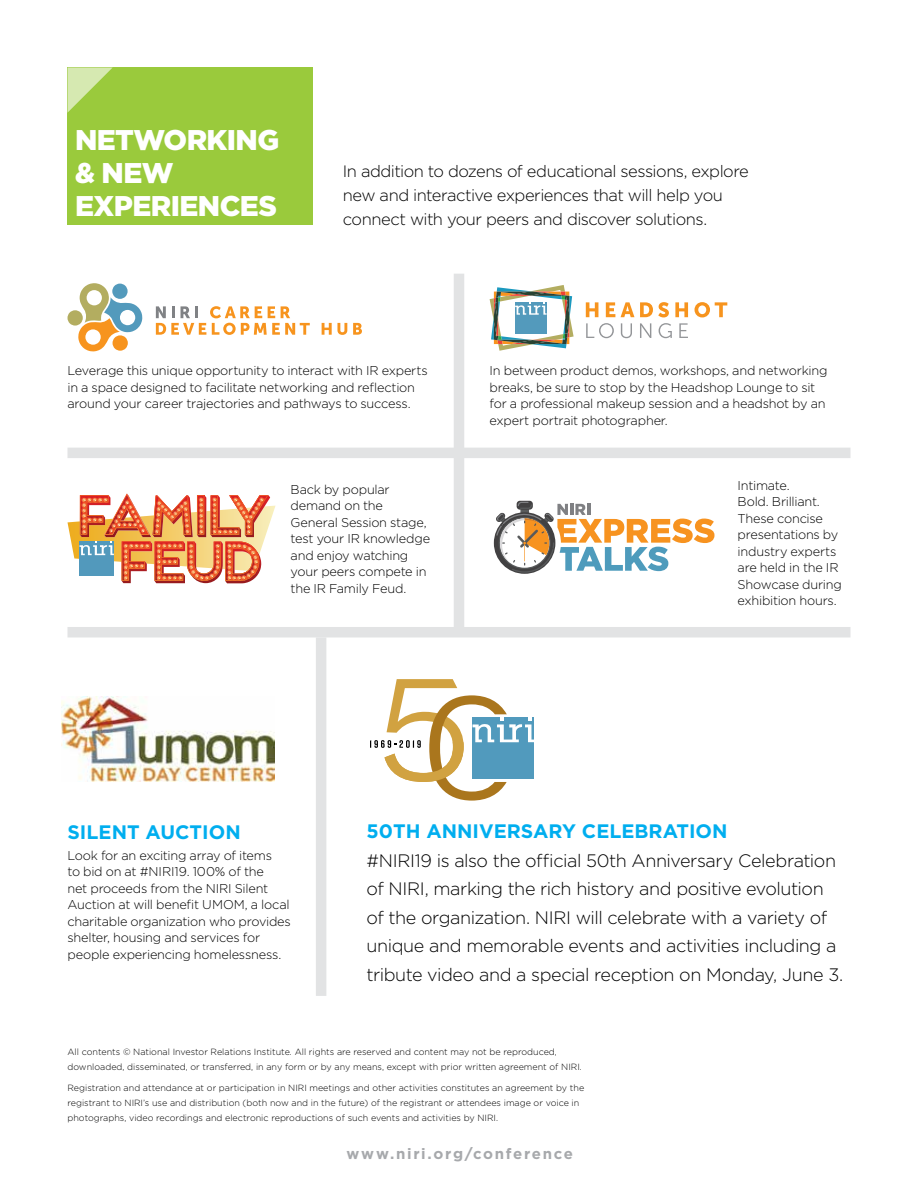
<style>
.page{position:relative;width:918px;height:1188px;background:#fff}
.page>*{position:absolute;margin:0;border:0;box-sizing:border-box;transform-origin:0 0}
.t1{font:900 28.5px/33px "Gotham";letter-spacing:-.02em;color:#fff}
.t2{font:700 19.5px "Gotham";color:#00aeef}
.t3{font:300 18px/28.5px "Gotham";letter-spacing:-.025em;color:#000}
.t4{font:300 16.5px/24px "Gotham";letter-spacing:-.03em;color:#000}
.t5{font:700 15px "Gotham";letter-spacing:.11em;color:#a7a9ac}
.t6{font:300 12.75px/16.5px "Gotham";letter-spacing:-.015em;color:#000}
.t7{font:300 9px/15px "Gotham";color:#000}
</style>
<div class="page">
<svg style="left:586px;top:302px;width:12px;height:15px"></svg>
<svg style="left:606px;top:302px;width:9px;height:15px"></svg>
<svg style="left:621px;top:302px;width:13px;height:15px"></svg>
<svg style="left:640px;top:302px;width:29px;height:15px"></svg>
<svg style="left:675px;top:302px;width:13px;height:15px"></svg>
<svg style="left:695px;top:302px;width:32px;height:15px"></svg>
<svg style="left:586px;top:323px;width:28px;height:15px"></svg>
<svg style="left:621px;top:323px;width:11px;height:15px"></svg>
<svg style="left:640px;top:323px;width:11px;height:15px"></svg>
<svg style="left:659px;top:323px;width:13px;height:15px"></svg>
<svg style="left:679px;top:323px;width:9px;height:15px"></svg>
<svg style="left:490px;top:285px;width:84px;height:66px"></svg>
<svg style="left:156px;top:306px;width:154px;height:29px"></svg>
<svg style="left:322px;top:323px;width:25px;height:12px"></svg>
<svg style="left:353px;top:323px;width:9px;height:12px"></svg>
<svg style="left:68px;top:283px;width:74px;height:68px"></svg>
<svg style="left:68px;top:493px;width:208px;height:90px"></svg>
<svg style="left:496px;top:501px;width:218px;height:72px"></svg>
<div style="left:68px;top:448px;width:782px;height:10px;background:#e2e3e4"></div>
<div style="left:68px;top:627px;width:782px;height:10px;background:#e2e3e4"></div>
<div style="left:454px;top:274px;width:10px;height:358px;background:#e2e3e4"></div>
<div style="left:316px;top:637px;width:10px;height:359px;background:#e2e3e4"></div>
<svg style="left:370px;top:679px;width:164px;height:122px"></svg>
<img style="left:62px;top:696px;width:212px;height:85px">
<div style="left:68px;top:68px;width:245px;height:157px;background:#9aca3c"></div>
<svg style="left:68px;top:68px;width:44px;height:44px"></svg>
<h1 class="t1" style="left:75px;top:124px;width:206px">NETWORKING &amp; NEW<br>EXPERIENCES</h1>
<p class="t4" style="left:343px;top:158px;width:407px">In addition to dozens of educational sessions, explore new and interactive experiences that will help you connect with your peers and discover solutions.</p>
<p class="t6" style="left:68px;top:362px;width:362px">Leverage this unique opportunity to interact with IR experts in a space designed to facilitate networking and reflection around your career trajectories and pathways to success.</p>
<p class="t6" style="left:490px;top:362px;width:339px">In between product demos, workshops, and networking breaks, be sure to stop by the Headshop Lounge to sit for a professional makeup session and a headshot by an expert portrait photographer.</p>
<p class="t6" style="left:291px;top:481px;width:141px">Back by popular demand on the<br>General Session stage, test your IR knowledge and enjoy watching your peers compete in the IR Family Feud.</p>
<p class="t6" style="left:738px;top:477px;width:106px">Intimate.<br>Bold. Brilliant.<br>These concise presentations by industry experts are held in the IR<br>Showcase during exhibition hours.</p>
<h2 class="t2" style="left:68px;top:819px;width:175px">SILENT AUCTION</h2>
<p class="t6" style="left:68px;top:846px;width:225px">Look for an exciting array of items<br>to bid on at #NIRI19. 100% of the<br>net proceeds from the NIRI Silent Auction at will benefit UMOM, a local charitable organization who provides shelter, housing and services for people experiencing homelessness.</p>
<h2 class="t2" style="left:367px;top:818px;width:362px">50TH ANNIVERSARY CELEBRATION</h2>
<p class="t3" style="left:367px;top:845px;width:478px">#NIRI19 is also the official 50th Anniversary Celebration of NIRI, marking the rich history and positive evolution of the organization. NIRI will celebrate with a variety of unique and memorable events and activities including a tribute video and a special reception on Monday, June 3.</p>
<p class="t7" style="left:68px;top:1044px;width:516px">All contents © National Investor Relations Institute. All rights are reserved and content may not be reproduced, downloaded, disseminated, or transferred, in any form or by any means, except with prior written agreement of NIRI.</p>
<p class="t7" style="left:68px;top:1080px;width:518px">Registration and attendance at or participation in NIRI meetings and other activities constitutes an agreement by the registrant to NIRI’s use and distribution (both now and in the future) of the registrant or attendees image or voice in photographs, video recordings and electronic reproductions of such events and activities by NIRI.</p>
<p class="t5" style="left:346px;top:1144px;width:228px">www.niri.org/conference</p>
</div>
